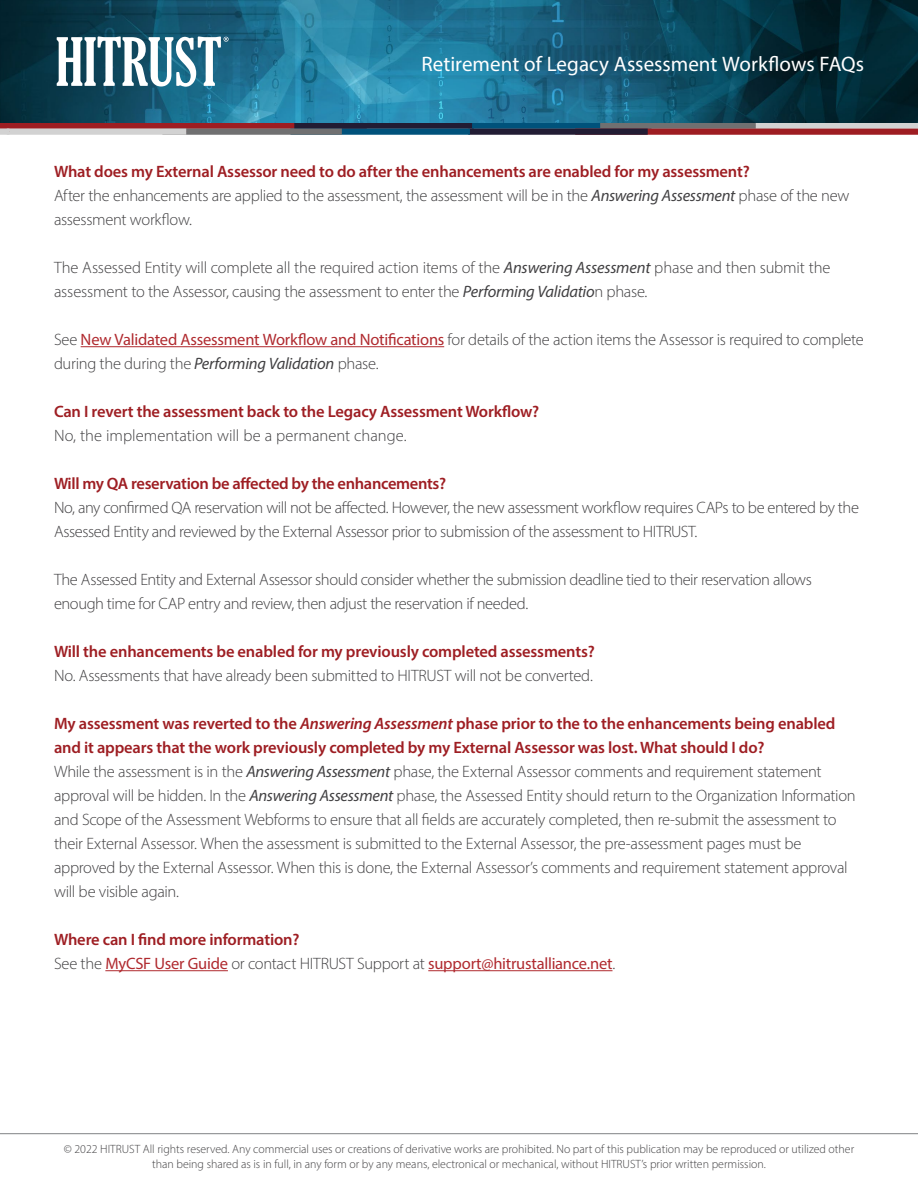
<style>
.page{position:relative;width:918px;height:1188px;background:#fff}
.page>*{position:absolute;margin:0;border:0;box-sizing:border-box;transform-origin:0 0}
.t1{font:21px "Myriad Pro";color:#fff}
.t2{font:300 16.5px/24px "Myriad Pro";letter-spacing:-.02em;color:#414042}
.t3{font:600 16.5px "Myriad Pro";letter-spacing:-.01em;color:#9e1e23}
.t4{font:16.5px/24px "Myriad Pro";letter-spacing:-.015em;color:#b02a2f}
.t5{font:300 16.5px "Myriad Pro";color:#414042}
.t6{font:300 12px/15px "Myriad Pro";color:#414042;text-align:center}
.s1{font-weight:600;color:#9e1e23}
.s2{font-weight:400;font-style:italic}
.s3{font-weight:400;color:#b02a2f}
.s4{font-weight:600;font-style:italic;color:#9e1e23}
.s5{font-weight:300;color:#414042}
</style>
<div class="page">
<img style="left:0;top:0;width:918px;height:123px">
<div style="left:0;top:123px;width:367px;height:6px;background:#9e1d22"></div>
<div style="left:294px;top:123px;width:180px;height:6px;background:#221c34"></div>
<div style="left:472px;top:123px;width:180px;height:6px;background:#00527b"></div>
<div style="left:600px;top:123px;width:180px;height:6px;background:#707071"></div>
<div style="left:756px;top:123px;width:162px;height:6px;background:#d2d2d2"></div>
<div style="left:575px;top:129px;width:343px;height:6px;background:#9e1d22"></div>
<div style="left:468px;top:129px;width:180px;height:6px;background:#221c34"></div>
<div style="left:291px;top:129px;width:179px;height:6px;background:#00527b"></div>
<div style="left:162px;top:129px;width:180px;height:6px;background:#707071"></div>
<div style="left:7px;top:129px;width:179px;height:6px;background:#d2d2d2"></div>
<div style="left:0;top:129px;width:9px;height:6px;background:#d2d2d2"></div>
<svg style="left:57px;top:36px;width:172px;height:51px"></svg>
<hr style="left:0;top:1133px;width:918px;height:1px;background:#808285">
<hr style="left:81px;top:346px;width:363px;height:1px;background:#b02a2f">
<hr style="left:105px;top:970px;width:123px;height:1px;background:#b02a2f">
<hr style="left:428px;top:970px;width:185px;height:1px;background:#b02a2f">
<p class="t1" style="left:421px;top:51px;width:444px">Retirement of Legacy Assessment Workflows FAQs</p>
<p class="t2" style="left:54px;top:159px;width:797px"><span class="s1">What does my External Assessor need to do after the enhancements are enabled for my assessment?<br></span>After the enhancements are applied to the assessment, the assessment will be in the <span class="s2">Answering Assessment</span> phase of the new assessment workflow.</p>
<p class="t2" style="left:54px;top:255px;width:778px">The Assessed Entity will complete all the required action items of the <span class="s2">Answering Assessment</span> phase and then submit the assessment to the Assessor, causing the assessment to enter the <span class="s2">Performing Validatio</span>n phase.</p>
<p class="t2" style="left:54px;top:327px;width:811px">See <span class="s3">New Validated Assessment Workflow and Notifications</span> for details of the action items the Assessor is required to complete during the during the <span class="s2">Performing Validation</span> phase.</p>
<p class="t3" style="left:54px;top:401px;width:487px">Can I revert the assessment back to the Legacy Assessment Workflow?</p>
<p class="t5" style="left:54px;top:426px;width:354px">No, the implementation will be a permanent change.</p>
<p class="t3" style="left:54px;top:473px;width:394px">Will my QA reservation be affected by the enhancements?</p>
<p class="t2" style="left:54px;top:495px;width:807px">No, any confirmed QA reservation will not be affected. However, the new assessment workflow requires CAPs to be entered by the<br>Assessed Entity and reviewed by the External Assessor prior to submission of the assessment to HITRUST.</p>
<p class="t2" style="left:54px;top:567px;width:759px">The Assessed Entity and External Assessor should consider whether the submission deadline tied to their reservation allows enough time for CAP entry and review, then adjust the reservation if needed.</p>
<p class="t3" style="left:54px;top:641px;width:542px">Will the enhancements be enabled for my previously completed assessments?</p>
<p class="t2" style="left:54px;top:663px;width:540px">No. Assessments that have already been submitted to HITRUST will not be converted.</p>
<p class="t2" style="left:54px;top:711px;width:803px"><span class="s1">My assessment was reverted to the</span> <span class="s4">Answering Assessment</span> <span class="s1">phase prior to the to the enhancements being enabled and it appears that the work previously completed by my External Assessor was lost. What should I do?<br></span>While the assessment is in the <span class="s2">Answering Assessment</span> phase, the External Assessor comments and requirement statement approval will be hidden. In the <span class="s2">Answering Assessment</span> phase, the Assessed Entity should return to the Organization Information and Scope of the Assessment Webforms to ensure that all fields are accurately completed, then re-submit the assessment to their External Assessor. When the assessment is submitted to the External Assessor, the pre-assessment pages must be approved by the External Assessor. When this is done, the External Assessor’s comments and requirement statement approval will be visible again.</p>
<p class="t4" style="left:54px;top:927px;width:563px"><span class="s1">Where can I find more information?<br></span><span class="s5">See the</span> MyCSF User Guide <span class="s5">or contact HITRUST Support at</span> support@hitrustalliance.net<span class="s5">.</span></p>
<p class="t6" style="left:64px;top:1142px;width:792px">© 2022 HITRUST All rights reserved. Any commercial uses or creations of derivative works are prohibited. No part of this publication may be reproduced or utilized other than being shared as is in full, in any form or by any means, electronical or mechanical, without HITRUST’s prior written permission.</p>
</div>
